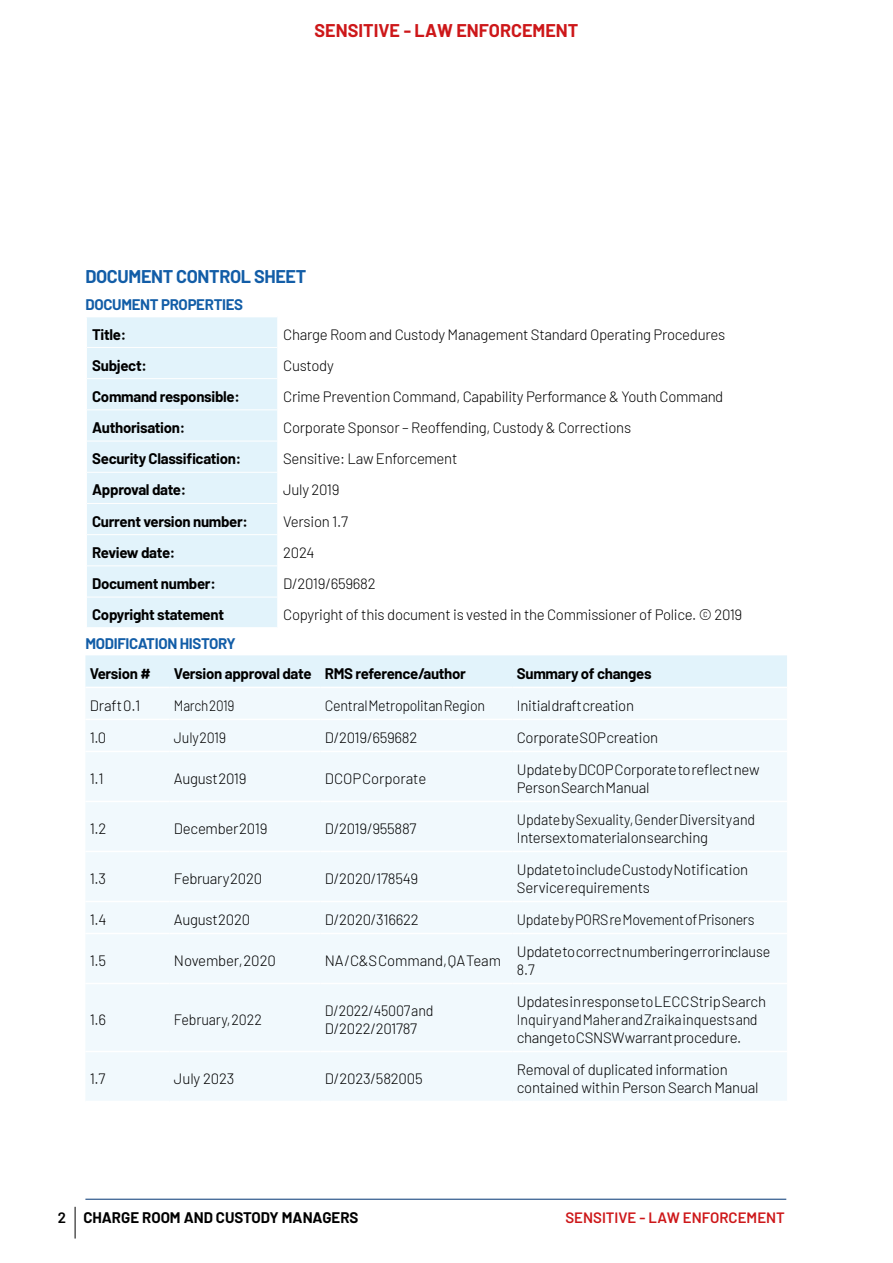
<style>
.page{position:relative;width:893px;height:1263px;background:#fff}
.page>*{position:absolute;margin:0;border:0;box-sizing:border-box;transform-origin:0 0}
.t1{font:700 18px "Barlow";color:#cd1719}
.t2{font:700 18px "Barlow";letter-spacing:-.02em;color:#125da7}
.t3{font:300 15px/18px "Barlow";letter-spacing:-.02em;color:#000}
.t4{font:700 15px "Barlow";letter-spacing:-.02em;color:#000}
.t5{font:300 15px/18px "Barlow";letter-spacing:-.02em;color:#000;scale:.95 1}
.t6{font:700 15px "Barlow";letter-spacing:-.02em;color:#125da7}
.t7{font:700 15px "Barlow";color:#000}
.t8{font:600 15px "Barlow";color:#cd1719}
.t9{font:300 15px "Barlow";letter-spacing:-.02em;color:#000;scale:.9 1}
.s1{font-weight:600}
</style>
<div class="page">
<div style="left:87px;top:317px;width:190px;height:310px;background:#e2f3fb"></div>
<hr style="left:87px;top:347px;width:190px;height:1px;background:#fff">
<hr style="left:87px;top:378px;width:190px;height:1px;background:#fff">
<hr style="left:87px;top:409px;width:190px;height:1px;background:#fff">
<hr style="left:87px;top:441px;width:190px;height:1px;background:#fff">
<hr style="left:87px;top:472px;width:190px;height:1px;background:#fff">
<hr style="left:87px;top:503px;width:190px;height:1px;background:#fff">
<hr style="left:87px;top:534px;width:190px;height:1px;background:#fff">
<hr style="left:87px;top:565px;width:190px;height:1px;background:#fff">
<hr style="left:87px;top:597px;width:190px;height:1px;background:#fff">
<div style="left:85px;top:655px;width:702px;height:32px;background:#e2f3fb"></div>
<div style="left:86px;top:688px;width:701px;height:413px;background:#f1f9fd"></div>
<hr style="left:85px;top:719px;width:85px;height:1px;background:#fff">
<hr style="left:170px;top:719px;width:151px;height:1px;background:#fff">
<hr style="left:321px;top:719px;width:192px;height:1px;background:#fff">
<hr style="left:513px;top:719px;width:274px;height:1px;background:#fff">
<hr style="left:85px;top:751px;width:85px;height:1px;background:#fff">
<hr style="left:170px;top:751px;width:151px;height:1px;background:#fff">
<hr style="left:321px;top:751px;width:192px;height:1px;background:#fff">
<hr style="left:513px;top:751px;width:274px;height:1px;background:#fff">
<hr style="left:85px;top:801px;width:85px;height:1px;background:#fff">
<hr style="left:170px;top:801px;width:151px;height:1px;background:#fff">
<hr style="left:321px;top:801px;width:192px;height:1px;background:#fff">
<hr style="left:513px;top:801px;width:274px;height:1px;background:#fff">
<hr style="left:85px;top:851px;width:85px;height:1px;background:#fff">
<hr style="left:170px;top:851px;width:151px;height:1px;background:#fff">
<hr style="left:321px;top:851px;width:192px;height:1px;background:#fff">
<hr style="left:513px;top:851px;width:274px;height:1px;background:#fff">
<hr style="left:85px;top:901px;width:85px;height:1px;background:#fff">
<hr style="left:170px;top:901px;width:151px;height:1px;background:#fff">
<hr style="left:321px;top:901px;width:192px;height:1px;background:#fff">
<hr style="left:513px;top:901px;width:274px;height:1px;background:#fff">
<hr style="left:85px;top:933px;width:85px;height:1px;background:#fff">
<hr style="left:170px;top:933px;width:151px;height:1px;background:#fff">
<hr style="left:321px;top:933px;width:192px;height:1px;background:#fff">
<hr style="left:513px;top:933px;width:274px;height:1px;background:#fff">
<hr style="left:85px;top:983px;width:85px;height:1px;background:#fff">
<hr style="left:170px;top:983px;width:151px;height:1px;background:#fff">
<hr style="left:321px;top:983px;width:192px;height:1px;background:#fff">
<hr style="left:513px;top:983px;width:274px;height:1px;background:#fff">
<hr style="left:85px;top:1051px;width:85px;height:1px;background:#fff">
<hr style="left:170px;top:1051px;width:151px;height:1px;background:#fff">
<hr style="left:321px;top:1051px;width:192px;height:1px;background:#fff">
<hr style="left:513px;top:1051px;width:274px;height:1px;background:#fff">
<hr style="left:85px;top:1199px;width:701px;height:1px;background:#033674">
<hr style="left:75px;top:1207px;width:1px;height:31px;background:#000">
<p class="t1" style="left:315px;top:17px;width:265px">SENSITIVE - LAW ENFORCEMENT</p>
<p class="t2" style="left:85px;top:264px;width:222px">DOCUMENT CONTROL SHEET</p>
<p class="t6" style="left:85px;top:293px;width:159px">DOCUMENT PROPERTIES</p>
<p class="t4" style="left:92px;top:323px;width:36px">Title:</p>
<p class="t3" style="left:283px;top:324px;width:443px">Charge Room and Custody Management Standard Operating Procedures</p>
<p class="t4" style="left:92px;top:354px;width:56px">Subject:</p>
<p class="t3" style="left:283px;top:355px;width:52px">Custody</p>
<p class="t4" style="left:92px;top:385px;width:149px">Command responsible:</p>
<p class="t3" style="left:283px;top:386px;width:442px">Crime Prevention Command, Capability Performance &amp; Youth Command</p>
<p class="t4" style="left:92px;top:416px;width:94px">Authorisation:</p>
<p class="t3" style="left:283px;top:417px;width:349px">Corporate Sponsor – Reoffending, Custody &amp; Corrections</p>
<p class="t4" style="left:92px;top:448px;width:151px">Security Classification:</p>
<p class="t3" style="left:283px;top:449px;width:176px">Sensitive: Law Enforcement</p>
<p class="t4" style="left:92px;top:479px;width:96px">Approval date:</p>
<p class="t3" style="left:283px;top:480px;width:58px">July 2019</p>
<p class="t4" style="left:92px;top:510px;width:157px">Current version number:</p>
<p class="t3" style="left:283px;top:511px;width:66px">Version 1.7</p>
<p class="t4" style="left:92px;top:541px;width:85px">Review date:</p>
<p class="t3" style="left:283px;top:542px;width:33px">2024</p>
<p class="t4" style="left:92px;top:572px;width:125px">Document number:</p>
<p class="t3" style="left:283px;top:573px;width:94px">D/2019/659682</p>
<p class="t4" style="left:92px;top:603px;width:133px">Copyright statement</p>
<p class="t3" style="left:283px;top:604px;width:461px">Copyright of this document is vested in the Commissioner of Police. © 2019</p>
<p class="t6" style="left:85px;top:633px;width:152px">MODIFICATION HISTORY</p>
<p class="t4" style="left:90px;top:662px;width:63px">Version #</p>
<p class="t4" style="left:174px;top:662px;width:293px">Version approval date RMS reference/author</p>
<p class="t4" style="left:517px;top:662px;width:136px">Summary of changes</p>
<p class="t3" style="left:90px;top:695px;width:52px">Draft 0.1</p>
<p class="t9" style="left:174px;top:695px;width:69px">March 2019</p>
<p class="t5" style="left:325px;top:695px;width:170px">Central Metropolitan Region</p>
<p class="t3" style="left:517px;top:695px;width:119px">Initial draft creation</p>
<p class="t3" style="left:90px;top:727px;width:18px">1.0</p>
<p class="t5" style="left:174px;top:727px;width:57px">July 2019</p>
<p class="t3" style="left:325px;top:727px;width:94px">D/2019/659682</p>
<p class="t3" style="left:517px;top:727px;width:143px">Corporate SOP creation</p>
<p class="t3" style="left:90px;top:768px;width:16px">1.1</p>
<p class="t3" style="left:174px;top:768px;width:74px">August 2019</p>
<p class="t3" style="left:325px;top:768px;width:103px">DCOP Corporate</p>
<p class="t3" style="left:517px;top:759px;width:244px">Update by DCOP Corporate to reflect new<br>Person Search Manual</p>
<p class="t3" style="left:90px;top:818px;width:18px">1.2</p>
<p class="t3" style="left:174px;top:818px;width:95px">December 2019</p>
<p class="t3" style="left:325px;top:818px;width:93px">D/2019/955887</p>
<p class="t5" style="left:517px;top:809px;width:252px">Update by Sexuality, Gender Diversity and<br>Intersex to material on searching</p>
<p class="t3" style="left:90px;top:868px;width:18px">1.3</p>
<p class="t3" style="left:174px;top:868px;width:90px">February 2020</p>
<p class="t3" style="left:325px;top:868px;width:95px">D/2020/178549</p>
<p class="t3" style="left:517px;top:859px;width:233px">Update to include Custody Notification<br>Service requirements</p>
<p class="t3" style="left:90px;top:909px;width:18px">1.4</p>
<p class="t3" style="left:174px;top:909px;width:78px">August 2020</p>
<p class="t3" style="left:325px;top:909px;width:95px">D/2020/316622</p>
<p class="t5" style="left:517px;top:909px;width:252px">Update by PORS re Movement of Prisoners</p>
<p class="t3" style="left:90px;top:950px;width:18px">1.5</p>
<p class="t3" style="left:174px;top:950px;width:103px">November, 2020</p>
<p class="t3" style="left:325px;top:950px;width:178px">NA /C&amp;S Command, QA Team</p>
<p class="t3" style="left:517px;top:941px;width:255px">Update to correct numbering error in clause<br>8.7</p>
<p class="t3" style="left:90px;top:1009px;width:18px">1.6</p>
<p class="t5" style="left:174px;top:1009px;width:94px">February, 2022</p>
<p class="t5" style="left:325px;top:1000px;width:116px">D/2022/45007 and<br>D/2022/201787</p>
<p class="t3" style="left:517px;top:991px;width:251px">Updates in response to LECC Strip Search<br>Inquiry and Maher and Zraika inquests and change to CSNSW warrant procedure.</p>
<p class="t3" style="left:90px;top:1068px;width:17px">1.7</p>
<p class="t3" style="left:174px;top:1068px;width:62px">July 2023</p>
<p class="t3" style="left:325px;top:1068px;width:99px">D/2023/582005</p>
<p class="t3" style="left:517px;top:1059px;width:243px">Removal of duplicated information contained within Person Search Manual</p>
<p class="t7" style="left:58px;top:1206px;width:302px"><span class="s1">2</span> CHARGE ROOM AND CUSTODY MANAGERS</p>
<p class="t8" style="left:565px;top:1206px;width:221px">SENSITIVE - LAW ENFORCEMENT</p>
</div>
